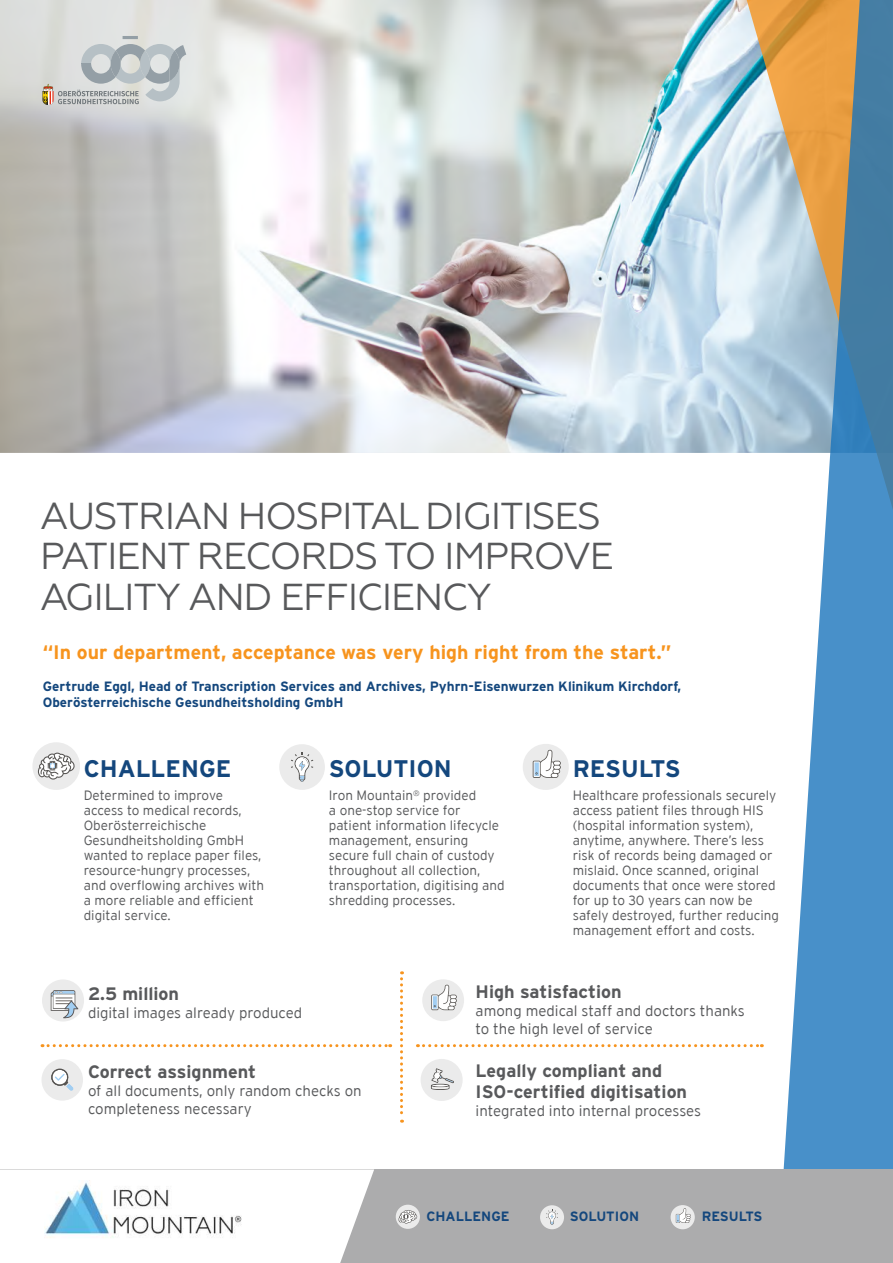
<style>
.page{position:relative;width:893px;height:1263px;background:#fff}
.page>*{position:absolute;margin:0;border:0;box-sizing:border-box;transform-origin:0 0}
.t1{font:37.5px/40.5px "Geometria";letter-spacing:-.03em;color:#58595b}
.t2{font:700 24px "Interstate";color:#14477d}
.t3{font:700 19.5px "Interstate";color:#f7941e}
.t4{font:700 18px/21.6px "Interstate";color:#58595b}
.t5{font:300 15px/18px "Interstate";color:#58595b}
.t6{font:300 13.5px/15px "Interstate";color:#58595b}
.t7{font:700 13.5px/16.5px "Interstate";color:#14477d}
</style>
<div class="page">
<img style="left:0;top:0;width:747px;height:453px">
<svg style="left:42px;top:1044px;width:349px;height:3px"></svg>
<svg style="left:400px;top:971px;width:3px;height:152px"></svg>
<svg style="left:417px;top:1044px;width:345px;height:3px"></svg>
<div style="left:421px;top:1059px;width:42px;height:42px;background:#ebebeb;border-radius:50%"></div>
<svg style="left:431px;top:1068px;width:23px;height:22px"></svg>
<div style="left:32px;top:742px;width:47px;height:48px;background:#ebebeb;border-radius:50%"></div>
<svg style="left:38px;top:753px;width:37px;height:26px"></svg>
<div style="left:279px;top:744px;width:46px;height:46px;background:#ebebeb;border-radius:50%"></div>
<svg style="left:291px;top:752px;width:22px;height:30px"></svg>
<div style="left:523px;top:744px;width:46px;height:46px;background:#ebebeb;border-radius:50%"></div>
<svg style="left:533px;top:750px;width:28px;height:28px"></svg>
<svg style="left:747px;top:0;width:30px;height:453px;background:#c7d2d3"></svg>
<svg style="left:777px;top:0;width:116px;height:1169px"></svg>
<div style="left:42px;top:979px;width:42px;height:42px;background:#ebebeb;border-radius:50%"></div>
<svg style="left:51px;top:990px;width:27px;height:28px"></svg>
<div style="left:422px;top:979px;width:42px;height:42px;background:#ebebeb;border-radius:50%"></div>
<svg style="left:431px;top:984px;width:26px;height:26px"></svg>
<div style="left:42px;top:1059px;width:41px;height:42px;background:#ebebeb;border-radius:50%"></div>
<svg style="left:51px;top:1068px;width:23px;height:23px"></svg>
<div style="left:0;top:1169px;width:893px;height:94px;background:#acacad"></div>
<div style="left:540px;top:1205px;width:24px;height:24px;background:#ebebeb;border-radius:50%"></div>
<svg style="left:546px;top:1209px;width:12px;height:16px"></svg>
<div style="left:671px;top:1205px;width:24px;height:24px;background:#ebebeb;border-radius:50%"></div>
<svg style="left:676px;top:1208px;width:15px;height:15px"></svg>
<div style="left:396px;top:1205px;width:24px;height:24px;background:#ebebeb;border-radius:50%"></div>
<svg style="left:399px;top:1210px;width:18px;height:13px"></svg>
<svg style="left:0;top:1169px;width:374px;height:94px;background:#f8f8f8"></svg>
<img style="left:45px;top:1180px;width:197px;height:60px">
<svg style="left:42px;top:36px;width:144px;height:69px;background:#c7caca"></svg>
<h1 class="t1" style="left:40px;top:495px;width:575px">AUSTRIAN HOSPITAL DIGITISES<br>PATIENT RECORDS TO IMPROVE<br>AGILITY AND EFFICIENCY</h1>
<h3 class="t3" style="left:43px;top:641px;width:630px">“In our department, acceptance was very high right from the start.”</h3>
<p class="t7" style="left:43px;top:677px;width:640px">Gertrude Eggl, Head of Transcription Services and Archives, Pyhrn-Eisenwurzen Klinikum Kirchdorf,<br>Oberösterreichische Gesundheitsholding GmbH</p>
<h2 class="t2" style="left:84px;top:755px;width:149px">CHALLENGE</h2>
<p class="t6" style="left:84px;top:788px;width:182px">Determined to improve access to medical records,<br>Oberösterreichische<br>Gesundheitsholding GmbH wanted to replace paper files, resource-hungry processes, and overflowing archives with a more reliable and efficient digital service.</p>
<h2 class="t2" style="left:329px;top:755px;width:124px">SOLUTION</h2>
<p class="t6" style="left:329px;top:788px;width:177px">Iron Mountain<sup>®</sup> provided<br>a one-stop service for patient information lifecycle management, ensuring secure full chain of custody throughout all collection, transportation, digitising and shredding processes.</p>
<h2 class="t2" style="left:573px;top:755px;width:110px">RESULTS</h2>
<p class="t6" style="left:573px;top:788px;width:208px">Healthcare professionals securely access patient files through HIS (hospital information system), anytime, anywhere. There’s less risk of records being damaged or mislaid. Once scanned, original documents that once were stored for up to 30 years can now be safely destroyed, further reducing management effort and costs.</p>
<h3 class="t4" style="left:88px;top:983px;width:93px">2.5 million</h3>
<p class="t5" style="left:88px;top:1003px;width:216px">digital images already produced</p>
<h3 class="t4" style="left:88px;top:1060px;width:170px">Correct assignment</h3>
<p class="t5" style="left:88px;top:1081px;width:275px">of all documents, only random checks on completeness necessary</p>
<h3 class="t4" style="left:476px;top:980px;width:148px">High satisfaction</h3>
<p class="t5" style="left:476px;top:1001px;width:271px">among medical staff and doctors thanks to the high level of service</p>
<h3 class="t4" style="left:476px;top:1059px;width:213px">Legally compliant and<br>ISO-certified digitisation</h3>
<p class="t5" style="left:476px;top:1102px;width:227px">integrated into internal processes</p>
<p class="t7" style="left:426px;top:1208px;width:85px">CHALLENGE</p>
<p class="t7" style="left:570px;top:1208px;width:71px">SOLUTION</p>
<p class="t7" style="left:702px;top:1208px;width:62px">RESULTS</p>
</div>
